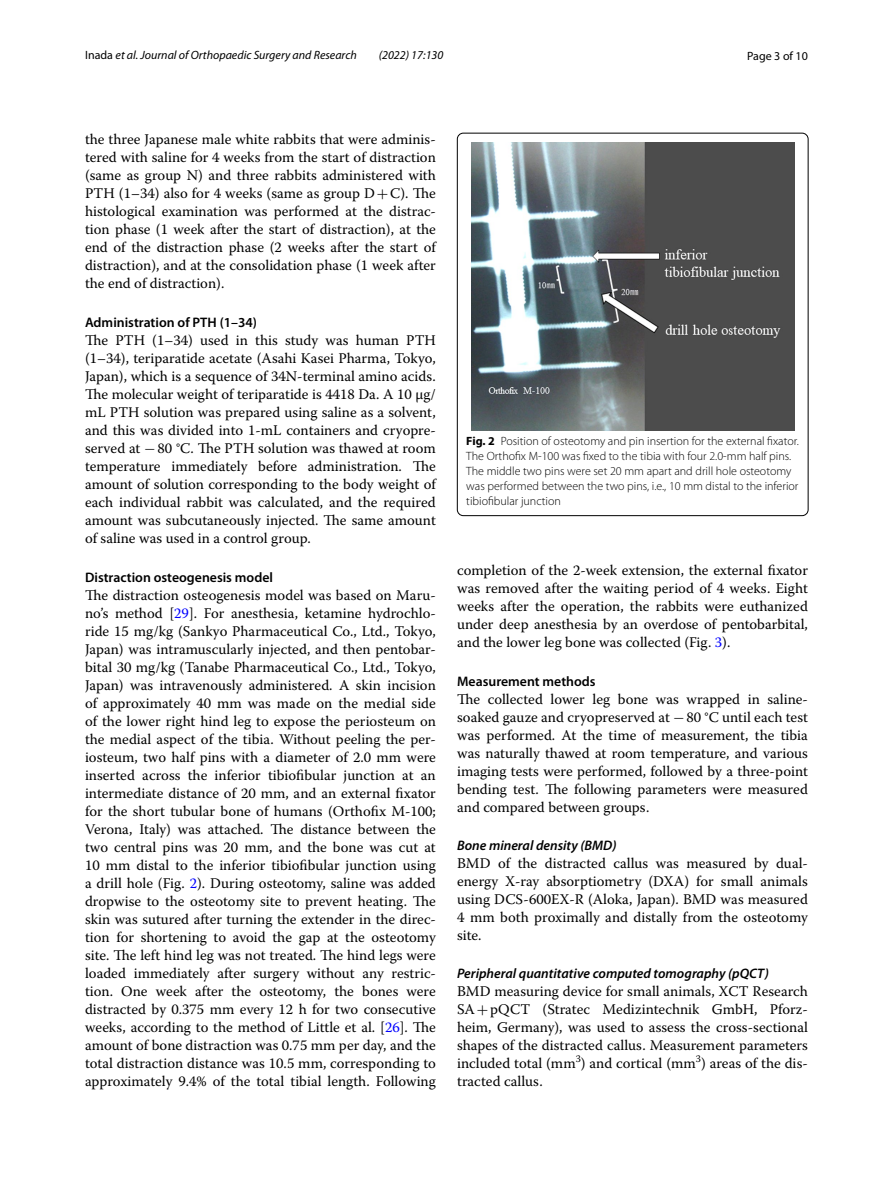
<style>
.page{position:relative;width:893px;height:1187px;background:#fff}
.page>*{position:absolute;margin:0;border:0;box-sizing:border-box;transform-origin:0 0}
.t1{font:14.7px/18px "Warnock Pro";color:#000;text-align:justify}
.t2{font:600 13.8px "Myriad Pro";color:#000}
.t3{font:italic 600 13.8px "Myriad Pro";color:#000}
.t4{font:300 12px/15px "Myriad Pro";color:#000}
.t5{font:italic 12px "Myriad Pro";color:#000}
.t6{font:12px "Myriad Pro";color:#000}
.s1{font-style:normal}
.s2{font-family:"MTSY"}
.s3{color:#00f}
.s4{font-weight:700}
</style>
<div class="page">
<img style="left:471px;top:142px;width:323px;height:288px">
<div style="left:457px;top:133px;width:351px;height:383px;border:1px solid #000;border-radius:6px"></div>
<p class="t5" style="left:85px;top:48px;width:273px"><span class="s1">Inada</span> et al. Journal of Orthopaedic Surgery and Research</p>
<p class="t5" style="left:379px;top:48px;width:66px">(2022) 17:130</p>
<p class="t6" style="left:747px;top:48px;width:62px">Page 3 of 10</p>
<p class="t1" style="left:85px;top:130px;width:352px">the three Japanese male white rabbits that were adminis&shy;tered with saline for 4 weeks from the start of distraction (same as group N) and three rabbits administered with PTH (1–34) also for 4 weeks (same as group D<span class="s2">+</span>C). The histological examination was performed at the distrac&shy;tion phase (1 week after the start of distraction), at the end of the distraction phase (2 weeks after the start of distraction), and at the consolidation phase (1 week after the end of distraction).</p>
<p class="t2" style="left:85px;top:313px;width:174px">Administration of PTH (1–34)</p>
<p class="t1" style="left:85px;top:330px;width:352px">The PTH (1–34) used in this study was human PTH (1–34), teriparatide acetate (Asahi Kasei Pharma, Tokyo, Japan), which is a sequence of 34N-terminal amino acids.<br>The molecular weight of teriparatide is 4418 Da. A 10 μg/ mL PTH solution was prepared using saline as a solvent, and this was divided into 1-mL containers and cryopre&shy;served at <span class="s2">−</span>80 °C. The PTH solution was thawed at room temperature immediately before administration. The amount of solution corresponding to the body weight of each individual rabbit was calculated, and the required amount was subcutaneously injected. The same amount of saline was used in a control group.</p>
<p class="t2" style="left:85px;top:568px;width:190px">Distraction osteogenesis model</p>
<p class="t1" style="left:85px;top:585px;width:352px">The distraction osteogenesis model was based on Maru&shy;no’s method [<span class="s3">29</span>]. For anesthesia, ketamine hydrochlo&shy;ride 15 mg/kg (Sankyo Pharmaceutical Co., Ltd., Tokyo, Japan) was intramuscularly injected, and then pentobar&shy;bital 30 mg/kg (Tanabe Pharmaceutical Co., Ltd., Tokyo, Japan) was intravenously administered. A skin incision of approximately 40 mm was made on the medial side of the lower right hind leg to expose the periosteum on the medial aspect of the tibia. Without peeling the per&shy;iosteum, two half pins with a diameter of 2.0 mm were inserted across the inferior tibiofibular junction at an intermediate distance of 20 mm, and an external fixator for the short tubular bone of humans (Orthofix M-100; Verona, Italy) was attached. The distance between the two central pins was 20 mm, and the bone was cut at 10 mm distal to the inferior tibiofibular junction using a drill hole (Fig. <span class="s3">2</span>). During osteotomy, saline was added dropwise to the osteotomy site to prevent heating. The skin was sutured after turning the extender in the direc&shy;tion for shortening to avoid the gap at the osteotomy site. The left hind leg was not treated. The hind legs were loaded immediately after surgery without any restric&shy;tion. One week after the osteotomy, the bones were distracted by 0.375 mm every 12 h for two consecutive weeks, according to the method of Little et al. [<span class="s3">26</span>]. The amount of bone distraction was 0.75 mm per day, and the total distraction distance was 10.5 mm, corresponding to approximately 9.4% of the total tibial length. Following</p>
<p class="t4" style="left:466px;top:434px;width:334px"><span class="s4">Fig. 2</span> Position of osteotomy and pin insertion for the external fixator.<br>The Orthofix M-100 was fixed to the tibia with four 2.0-mm half pins.<br>The middle two pins were set 20 mm apart and drill hole osteotomy was performed between the two pins, i.e., 10 mm distal to the inferior tibiofibular junction</p>
<p class="t1" style="left:457px;top:561px;width:352px">completion of the 2-week extension, the external fixator was removed after the waiting period of 4 weeks. Eight weeks after the operation, the rabbits were euthanized under deep anesthesia by an overdose of pentobarbital, and the lower leg bone was collected (Fig. <span class="s3">3</span>).</p>
<p class="t2" style="left:457px;top:672px;width:140px">Measurement methods</p>
<p class="t1" style="left:457px;top:689px;width:352px">The collected lower leg bone was wrapped in saline&shy;soaked gauze and cryopreserved at <span class="s2">−</span>80 °C until each test was performed. At the time of measurement, the tibia was naturally thawed at room temperature, and various imaging tests were performed, followed by a three-point bending test. The following parameters were measured and compared between groups.</p>
<p class="t3" style="left:457px;top:836px;width:161px">Bone mineral density (BMD)</p>
<p class="t1" style="left:457px;top:853px;width:352px">BMD of the distracted callus was measured by dual&shy;energy X-ray absorptiometry (DXA) for small animals using DCS-600EX-R (Aloka, Japan). BMD was measured 4 mm both proximally and distally from the osteotomy site.</p>
<p class="t3" style="left:457px;top:964px;width:313px">Peripheral quantitative computed tomography (pQCT)</p>
<p class="t1" style="left:457px;top:981px;width:352px">BMD measuring device for small animals, XCT Research SA<span class="s2">+</span>pQCT (Stratec Medizintechnik GmbH, Pforz&shy;heim, Germany), was used to assess the cross-sectional shapes of the distracted callus. Measurement parameters included total (mm<sup>3</sup>) and cortical (mm<sup>3</sup>) areas of the dis&shy;tracted callus.</p>
</div>
